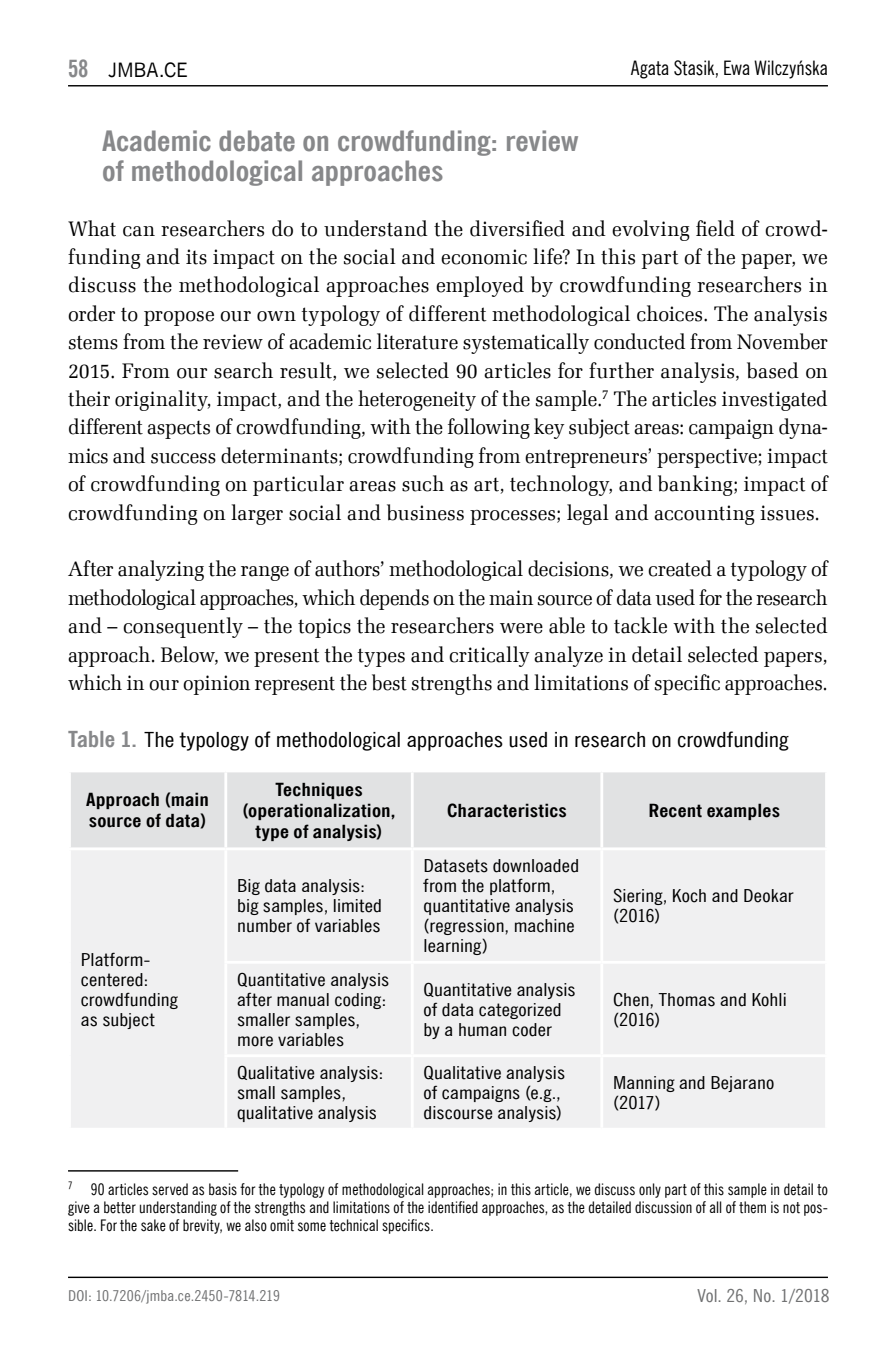
<style>
.page{position:relative;width:896px;height:1361px;background:#fff}
.page>*{position:absolute;margin:0;border:0;box-sizing:border-box;transform-origin:0 0}
.t1{font:700 28px/30px "News Goth Cn EU";letter-spacing:-.005em;color:#87888a;scale:1.15 1}
.t2{font:21px/28.4px "Zapf Ellipt EU";color:#000;text-align:justify;scale:.95 1}
.t3{font:21px "News Goth Cn EU";color:#000;scale:1.2 1}
.t4{font:20px "News Goth Cn EU";letter-spacing:.005em;color:#000}
.t5{font:20px "News Goth EU";letter-spacing:-.01em;color:#000}
.t6{font:18px/20px "News Goth Cn EU";letter-spacing:.005em;color:#000;scale:1.2 1}
.t7{font:700 18px/21px "News Goth Cn EU";letter-spacing:.01em;color:#000;scale:1.2 1}
.t8{font:18px "News Goth Cn EU";color:#707172;scale:1.15 1}
.t9{font:16px/18px "News Goth Cn EU";letter-spacing:.01em;color:#000;text-align:justify}
.t10{font:15px "News Goth Cn EU";letter-spacing:.01em;color:#707172;scale:1.1 1}
.s1{font-family:"News Goth Cn EU";font-weight:700;font-size:24px;color:#87888a}
.s2{font-weight:700;font-size:22px;color:#87888a}
</style>
<div class="page">
<hr style="left:68px;top:1276px;width:760px;height:2px;background:#000">
<hr style="left:68px;top:85px;width:760px;height:1px;background:#000">
<div style="left:71px;top:772px;width:754px;height:75px;background:#e1e2e3"></div>
<div style="left:71px;top:850px;width:754px;height:277px;background:#f0f0f1"></div>
<hr style="left:224px;top:772px;width:3px;height:75px;background:#fff">
<hr style="left:411px;top:772px;width:3px;height:75px;background:#fff">
<hr style="left:600px;top:772px;width:3px;height:75px;background:#fff">
<hr style="left:224px;top:850px;width:3px;height:111px;background:#fff">
<hr style="left:411px;top:850px;width:3px;height:111px;background:#fff">
<hr style="left:600px;top:850px;width:3px;height:111px;background:#fff">
<hr style="left:224px;top:961px;width:188px;height:2px;background:#fff">
<hr style="left:224px;top:963px;width:3px;height:91px;background:#fff">
<hr style="left:412px;top:961px;width:190px;height:2px;background:#fff">
<hr style="left:411px;top:963px;width:3px;height:91px;background:#fff">
<hr style="left:602px;top:961px;width:226px;height:2px;background:#fff">
<hr style="left:600px;top:963px;width:3px;height:91px;background:#fff">
<hr style="left:224px;top:1054px;width:188px;height:3px;background:#fff">
<hr style="left:224px;top:1057px;width:3px;height:70px;background:#fff">
<hr style="left:412px;top:1054px;width:190px;height:3px;background:#fff">
<hr style="left:411px;top:1057px;width:3px;height:70px;background:#fff">
<hr style="left:602px;top:1054px;width:226px;height:3px;background:#fff">
<hr style="left:600px;top:1057px;width:3px;height:70px;background:#fff">
<hr style="left:68px;top:1170px;width:170px;height:1px;background:#000">
<p class="t5" style="left:68px;top:58px;width:121px"><span class="s1">58</span> JMBA.CE</p>
<p class="t4" style="left:631px;top:56px;width:199px">Agata Stasik, Ewa Wilczyńska</p>
<h1 class="t1" style="left:102px;top:126px;width:416px">Academic debate on crowdfunding: review of methodological approaches</h1>
<p class="t2" style="left:68px;top:215px;width:801px">What can researchers do to understand the diversified and evolving field of crowd&shy;funding and its impact on the social and economic life? In this part of the paper, we discuss the methodological approaches employed by crowdfunding researchers in order to propose our own typology of different methodological choices. The analysis stems from the review of academic literature systematically conducted from November 2015. From our search result, we selected 90 articles for further analysis, based on their originality, impact, and the heterogeneity of the sample.<sup>7</sup> The articles investigated different aspects of crowdfunding, with the following key subject areas: campaign dyna&shy;mics and success determinants; crowdfunding from entrepreneurs’ perspective; impact of crowdfunding on particular areas such as art, technology, and banking; impact of crowdfunding on larger social and business processes; legal and accounting issues.</p>
<p class="t2" style="left:68px;top:555px;width:801px">After analyzing the range of authors’ methodological decisions, we created a typology of methodological approaches, which depends on the main source of data used for the research and – consequently – the topics the researchers were able to tackle with the selected approach. Below, we present the types and critically analyze in detail selected papers, which in our opinion represent the best strengths and limitations of specific approaches.</p>
<p class="t3" style="left:68px;top:726px;width:602px"><span class="s2">Table 1.</span> The typology of methodological approaches used in research on crowdfunding</p>
<p class="t7" style="left:86px;top:789px;width:104px">Approach (main source of data)</p>
<p class="t7" style="left:242px;top:779px;width:129px;text-align:center">Techniques (operationalization, type of analysis)</p>
<p class="t7" style="left:447px;top:800px;width:101px">Characteristics</p>
<p class="t7" style="left:648px;top:800px;width:111px">Recent examples</p>
<p class="t6" style="left:81px;top:949px;width:82px">Platform&shy;centered: crowdfunding as subject</p>
<p class="t6" style="left:237px;top:876px;width:122px">Big data analysis: big samples, limited number of variables</p>
<p class="t6" style="left:423px;top:856px;width:131px">Datasets downloaded from the platform, quantitative analysis (regression, machine learning)</p>
<p class="t6" style="left:613px;top:886px;width:152px">Siering, Koch and Deokar (2016)</p>
<p class="t6" style="left:237px;top:969px;width:128px">Quantitative analysis after manual coding: smaller samples, more variables</p>
<p class="t6" style="left:423px;top:979px;width:128px">Quantitative analysis of data categorized by a human coder</p>
<p class="t6" style="left:613px;top:989px;width:146px">Chen, Thomas and Kohli (2016)</p>
<p class="t6" style="left:237px;top:1063px;width:124px">Qualitative analysis: small samples, qualitative analysis</p>
<p class="t6" style="left:423px;top:1063px;width:119px">Qualitative analysis of campaigns (e.g., discourse analysis)</p>
<p class="t6" style="left:613px;top:1073px;width:136px">Manning and Bejarano (2017)</p>
<p class="t9" style="left:68px;top:1180px;width:761px"><sup>7</sup> 90 articles served as basis for the typology of methodological approaches; in this article, we discuss only part of this sample in detail to give a better understanding of the strengths and limitations of the identified approaches, as the detailed discussion of all of them is not pos&shy;sible. For the sake of brevity, we also omit some technical specifics.</p>
<p class="t10" style="left:68px;top:1286px;width:194px">DOI: 10.7206/jmba.ce.2450-7814.219</p>
<p class="t8" style="left:697px;top:1285px;width:116px">Vol. 26, No. 1/2018</p>
</div>
